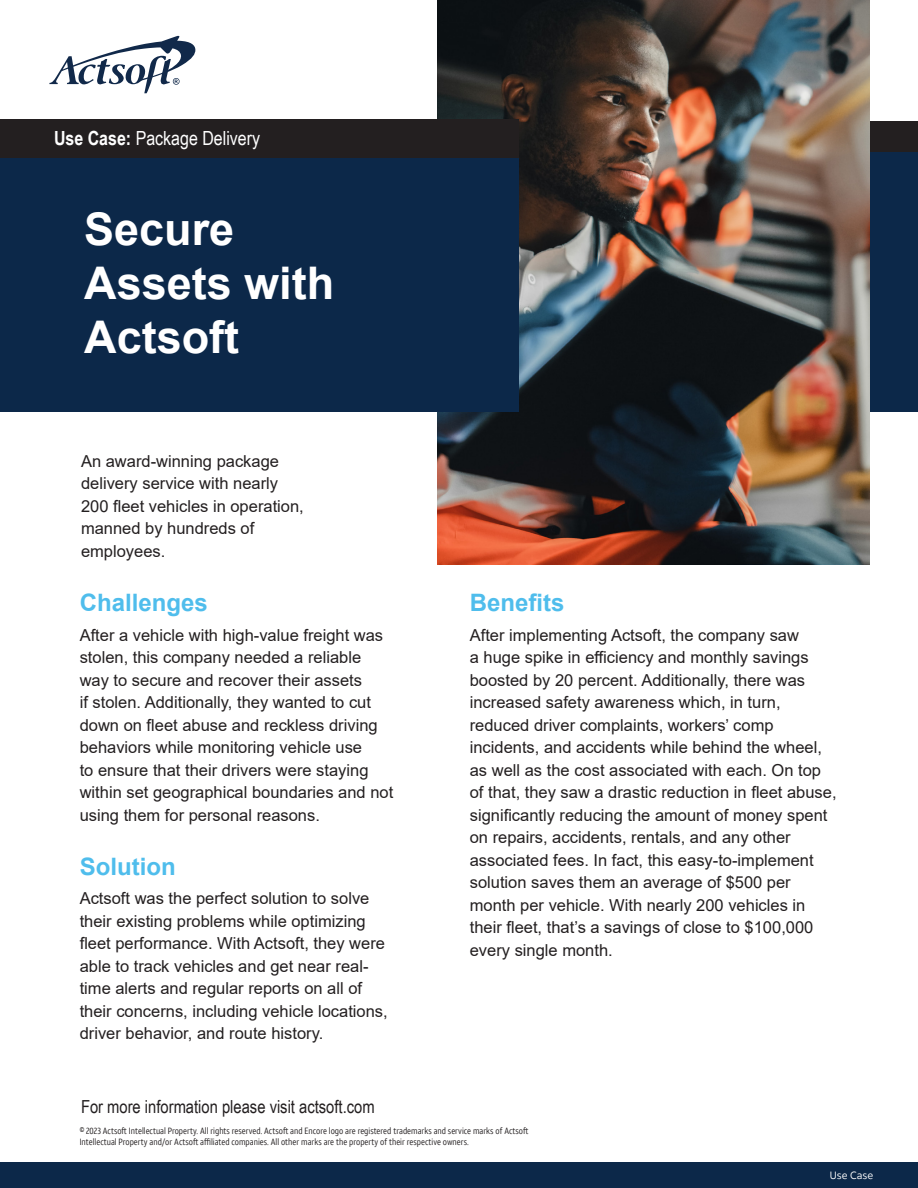
<style>
.page{position:relative;width:918px;height:1188px;background:#fff}
.page>*{position:absolute;margin:0;border:0;box-sizing:border-box;transform-origin:0 0}
.t1{font:700 45px/54px "Arial";color:#fff}
.t2{font:700 24px "Arial";color:#4fbdec}
.t3{font:19.5px "Arial Narrow";color:#fff}
.t4{font:18px "Arial Narrow";color:#231f20}
.t5{font:16.5px/22.5px "Arial";color:#231f20}
.t6{font:10.5px "ATT Aleck Sans";color:#fff}
.t7{font:9px/10.8px "ATT Aleck Cd";color:#231f20}
.s1{font-weight:700}
</style>
<div class="page">
<div style="left:0;top:1162px;width:918px;height:26px;background:#0c2849"></div>
<div style="left:840px;top:121px;width:78px;height:46px;background:#231f20"></div>
<div style="left:840px;top:152px;width:78px;height:259px;background:#0c2849"></div>
<img style="left:437px;top:0;width:432px;height:565px">
<svg style="left:49px;top:36px;width:146px;height:57px"></svg>
<div style="left:0;top:152px;width:518px;height:259px;background:#0c2849"></div>
<div style="left:0;top:119px;width:518px;height:39px;background:#231f20"></div>
<p class="t3" style="left:54px;top:124px;width:208px"><span class="s1">Use Case:</span> Package Delivery</p>
<p class="t1" style="left:84px;top:203px;width:252px">Secure<br>Assets with<br>Actsoft</p>
<p class="t5" style="left:81px;top:450px;width:224px">An award-winning package delivery service with nearly<br>200 fleet vehicles in operation, manned by hundreds of employees.</p>
<p class="t2" style="left:80px;top:586px;width:130px">Challenges</p>
<p class="t5" style="left:80px;top:624px;width:315px">After a vehicle with high-value freight was stolen, this company needed a reliable way to secure and recover their assets<br>if stolen. Additionally, they wanted to cut down on fleet abuse and reckless driving behaviors while monitoring vehicle use<br>to ensure that their drivers were staying within set geographical boundaries and not using them for personal reasons.</p>
<p class="t2" style="left:80px;top:850px;width:97px">Solution</p>
<p class="t5" style="left:80px;top:887px;width:310px">Actsoft was the perfect solution to solve their existing problems while optimizing fleet performance. With Actsoft, they were able to track vehicles and get near real&shy;time alerts and regular reports on all of their concerns, including vehicle locations, driver behavior, and route history.</p>
<p class="t4" style="left:81px;top:1093px;width:295px">For more information please visit actsoft.com</p>
<p class="t2" style="left:470px;top:586px;width:96px">Benefits</p>
<p class="t5" style="left:470px;top:624px;width:368px">After implementing Actsoft, the company saw<br>a huge spike in efficiency and monthly savings boosted by 20 percent. Additionally, there was increased safety awareness which, in turn, reduced driver complaints, workers’ comp incidents, and accidents while behind the wheel, as well as the cost associated with each. On top of that, they saw a drastic reduction in fleet abuse, significantly reducing the amount of money spent on repairs, accidents, rentals, and any other associated fees. In fact, this easy-to-implement solution saves them an average of $500 per month per vehicle. With nearly 200 vehicles in their fleet, that’s a savings of close to $100,000 every single month.</p>
<p class="t7" style="left:80px;top:1125px;width:450px">© 2023 Actsoft Intellectual Property. All rights reserved. Actsoft and Encore logo are registered trademarks and service marks of Actsoft<br>Intellectual Property and/or Actsoft affiliated companies. All other marks are the property of their respective owners.</p>
<p class="t6" style="left:830px;top:1169px;width:45px">Use Case</p>
</div>
